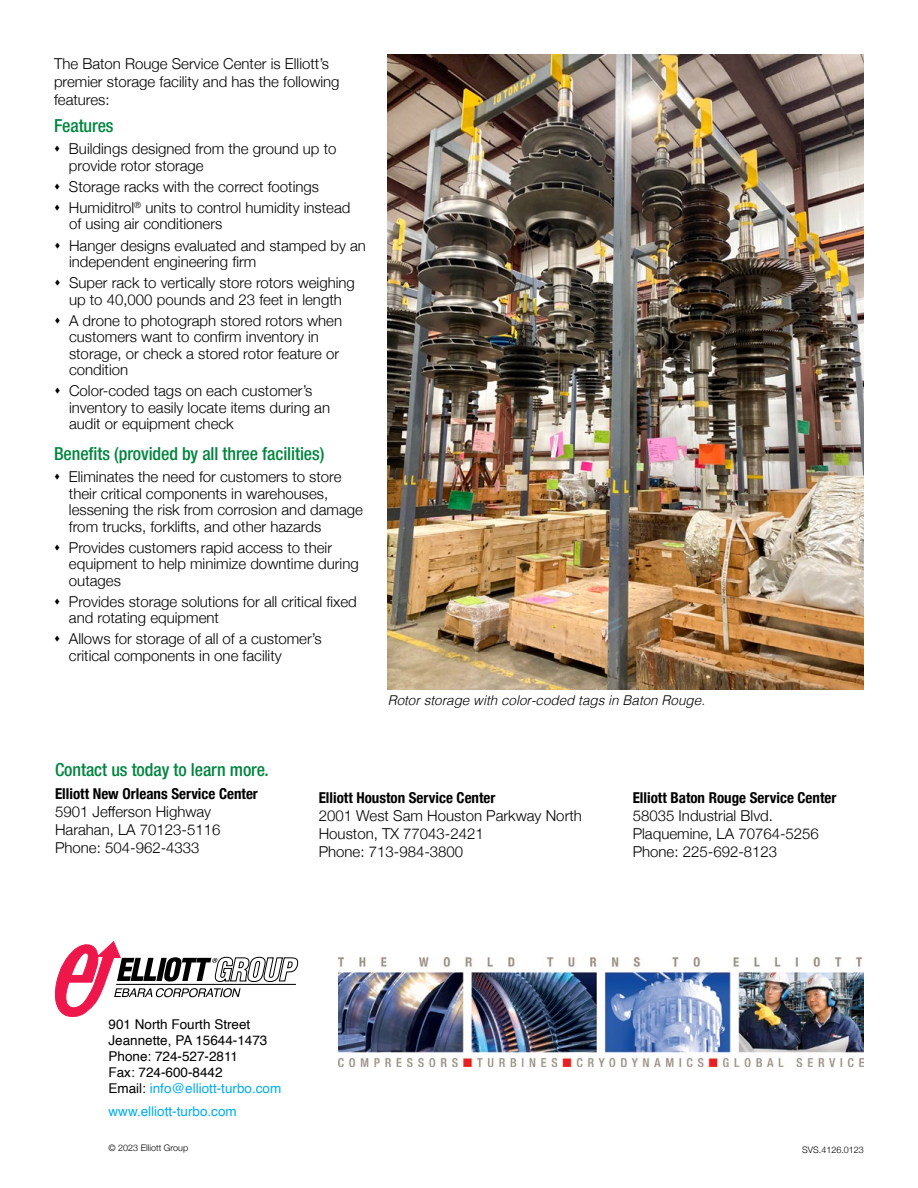
<style>
.page{position:relative;width:918px;height:1188px;background:#fff}
.page>*{position:absolute;margin:0;border:0;box-sizing:border-box;transform-origin:0 0}
.t1{font:500 condensed 18px "Helvetica Neue LT Com";letter-spacing:-.005em;color:#00853f}
.t2{font:300 15px/16.5px "Helvetica Neue";color:#000}
.t3{font:700 condensed 15px "Helvetica Neue";color:#000}
.t4{font:13.5px/16.2px "Helvetica";color:#000}
.t5{font:italic 300 13.5px "Helvetica";color:#000}
.t6{font:13.5px "Helvetica";color:#00aeef}
.t7{font:300 9px "Helvetica Neue";color:#000}
.s1{color:#00aeef}
</style>
<div class="page">
<img style="left:339px;top:958px;width:525px;height:108px">
<svg style="left:54px;top:942px;width:245px;height:75px"></svg>
<hr style="left:116px;top:984px;width:180px;height:1px;background:#000">
<img style="left:388px;top:54px;width:476px;height:635px">
<p class="t2" style="left:54px;top:53px;width:287px;line-height:18px">The Baton Rouge Service Center is Elliott’s premier storage facility and has the following features:</p>
<p class="t1" style="left:54px;top:115px;width:61px">Features</p>
<p class="t2" style="left:69px;top:140px;width:269px">Buildings designed from the ground up to provide rotor storage</p>
<p class="t2" style="left:69px;top:175px;width:283px;line-height:21.1px">Storage racks with the correct footings<br>Humiditrol<sup>®</sup> units to control humidity instead</p>
<p class="t2" style="left:69px;top:212px;width:299px;line-height:21.1px">of using air conditioners<br>Hanger designs evaluated and stamped by an</p>
<p class="t2" style="left:69px;top:250px;width:287px;line-height:21.1px">independent engineering firm<br>Super rack to vertically store rotors weighing</p>
<p class="t2" style="left:69px;top:288px;width:275px;line-height:21.1px">up to 40,000 pounds and 23 feet in length<br>A drone to photograph stored rotors when</p>
<p class="t2" style="left:69px;top:328px;width:272px">customers want to confirm inventory in storage, or check a stored rotor feature or condition</p>
<p class="t2" style="left:69px;top:382px;width:263px">Color-coded tags on each customer’s inventory to easily locate items during an audit or equipment check</p>
<p class="t1" style="left:54px;top:443px;width:272px">Benefits (provided by all three facilities)</p>
<p class="t2" style="left:69px;top:467px;width:295px">Eliminates the need for customers to store their critical components in warehouses, lessening the risk from corrosion and damage from trucks, forklifts, and other hazards</p>
<p class="t2" style="left:69px;top:538px;width:291px">Provides customers rapid access to their equipment to help minimize downtime during outages</p>
<p class="t2" style="left:69px;top:592px;width:289px">Provides storage solutions for all critical fixed and rotating equipment</p>
<p class="t2" style="left:69px;top:630px;width:254px">Allows for storage of all of a customer’s critical components in one facility</p>
<p class="t5" style="left:388px;top:689px;width:319px">Rotor storage with color-coded tags in Baton Rouge.</p>
<p class="t1" style="left:55px;top:759px;width:215px">Contact us today to learn more.</p>
<p class="t3" style="left:55px;top:782px;width:204px">Elliott New Orleans Service Center</p>
<p class="t2" style="left:55px;top:802px;width:167px;line-height:18px">5901 Jefferson Highway<br>Harahan, LA 70123-5116<br>Phone: 504-962-4333</p>
<p class="t3" style="left:319px;top:786px;width:178px">Elliott Houston Service Center</p>
<p class="t2" style="left:319px;top:806px;width:265px;line-height:18px">2001 West Sam Houston Parkway North<br>Houston, TX 77043-2421<br>Phone: 713-984-3800</p>
<p class="t3" style="left:633px;top:786px;width:205px">Elliott Baton Rouge Service Center</p>
<p class="t2" style="left:633px;top:806px;width:188px;line-height:18px">58035 Industrial Blvd.<br>Plaquemine, LA 70764-5256<br>Phone: 225-692-8123</p>
<p class="t4" style="left:109px;top:1016px;width:174px">901 North Fourth Street<br>Jeannette, PA 15644-1473<br>Phone: 724-527-2811<br>Fax: 724-600-8442<br>Email: <span class="s1">info@elliott-turbo.com</span></p>
<p class="t6" style="left:109px;top:1101px;width:130px">www.elliott-turbo.com</p>
<p class="t7" style="left:109px;top:1141px;width:81px">© 2023 Elliott Group</p>
<p class="t7" style="left:802px;top:1142px;width:63px">SVS.4126.0123</p>
</div>
